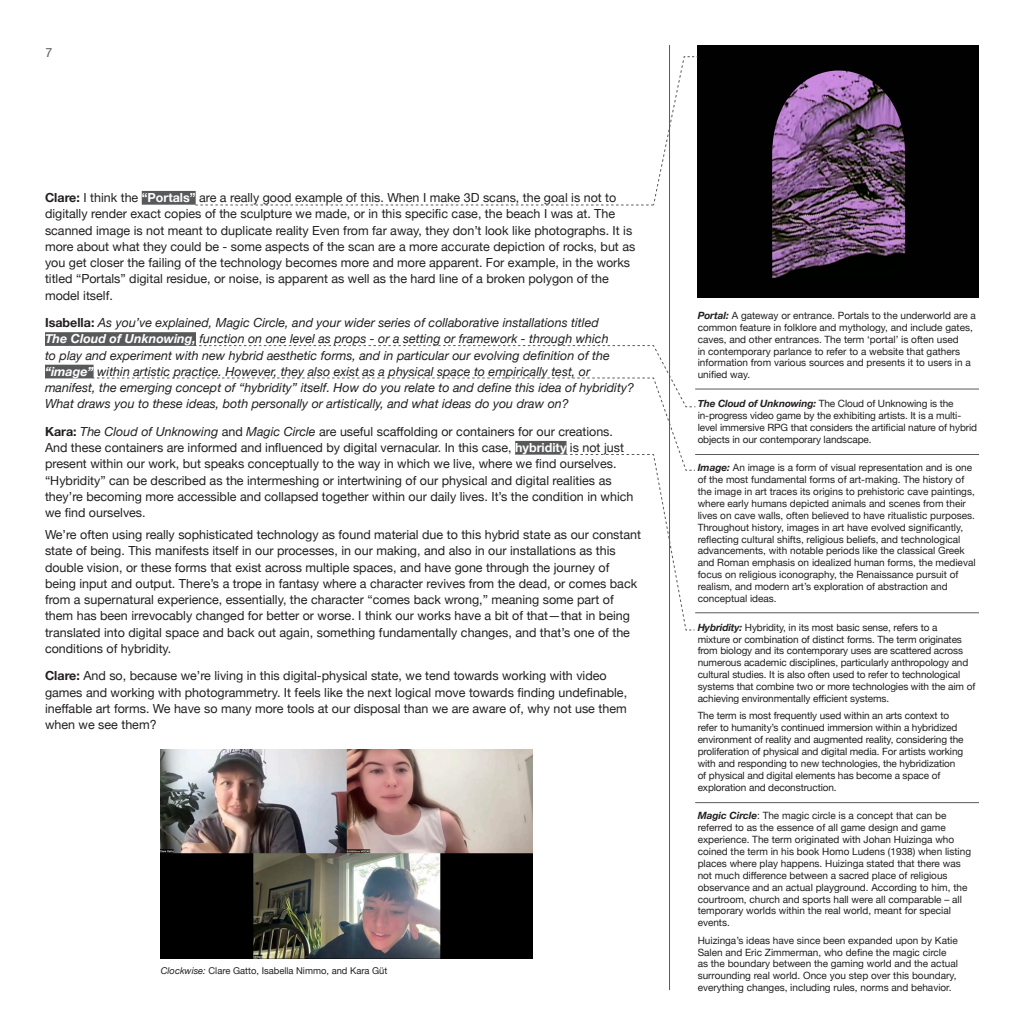
<style>
.page{position:relative;width:1024px;height:1035px;background:#fff}
.page>*{position:absolute;margin:0;border:0;box-sizing:border-box;transform-origin:0 0}
.t1{font:12.5px/16.2px "Helvetica Neue";color:#231f20}
.t2{font:italic 12.5px/16.2px "Helvetica Neue";color:#231f20}
.t3{font:12.5px "Helvetica Neue";color:#58595b}
.t4{font:10px/11.9px "Helvetica Neue";color:#231f20}
.t5{font:9.38px "Helvetica Neue";color:#231f20}
.s1{font-weight:700}
.s2{font-weight:700;color:#fff}
.s3{font-weight:700;font-style:normal}
.s4{font-style:italic}
.s5{font-weight:700;font-style:italic}
</style>
<div class="page">
<div style="left:142px;top:191px;width:54px;height:14px;background:#58595b"></div>
<div style="left:45px;top:332px;width:151px;height:14px;background:#58595b"></div>
<div style="left:45px;top:365px;width:49px;height:13px;background:#58595b"></div>
<hr style="left:669px;top:45px;width:1px;height:945px;background:#58595b">
<img style="left:161px;top:749px;width:371px;height:209px">
<img style="left:698px;top:45px;width:281px;height:253px">
<hr style="left:695px;top:389px;width:284px;height:1px;background:#58595b">
<hr style="left:695px;top:454px;width:284px;height:1px;background:#58595b">
<hr style="left:695px;top:612px;width:284px;height:1px;background:#58595b">
<hr style="left:695px;top:802px;width:284px;height:1px;background:#58595b">
<svg style="left:195px;top:56px;width:503px;height:150px"></svg>
<svg style="left:195px;top:345px;width:501px;height:286px"></svg>
<svg style="left:93px;top:377px;width:602px;height:94px"></svg>
<p class="t3" style="left:45px;top:43px;width:8px">7</p>
<p class="t1" style="left:45px;top:190px;width:592px"><span class="s1">Clare:</span> I think the <span class="s2">“Portals”</span> are a really good example of this. When I make 3D scans, the goal is not to digitally render exact copies of the sculpture we made, or in this specific case, the beach I was at. The scanned image is not meant to duplicate reality Even from far away, they don’t look like photographs. It is more about what they could be - some aspects of the scan are a more accurate depiction of rocks, but as you get closer the failing of the technology becomes more and more apparent. For example, in the works titled “Portals” digital residue, or noise, is apparent as well as the hard line of a broken polygon of the model itself.</p>
<p class="t2" style="left:45px;top:315px;width:590px"><span class="s3">Isabella:</span> As you’ve explained, Magic Circle, and your wider series of collaborative installations titled<br><span class="s2">The Cloud of Unknowing,</span> function on one level as props - or a setting or framework - through which<br>to play and experiment with new hybrid aesthetic forms, and in particular our evolving definition of the <span class="s2">“image”</span> within artistic practice. However, they also exist as a physical space to empirically test, or manifest, the emerging concept of “hybridity” itself. How do you relate to and define this idea of hybridity?<br>What draws you to these ideas, both personally or artistically, and what ideas do you draw on?</p>
<p class="t1" style="left:45px;top:424px;width:590px"><span class="s1">Kara:</span> <span class="s4">The Cloud of Unknowing</span> and <span class="s4">Magic Circle</span> are useful scaffolding or containers for our creations.<br>And these containers are informed and influenced by digital vernacular. In this case, <span class="s2">hybridity</span> is not just present within our work, but speaks conceptually to the way in which we live, where we find ourselves. “Hybridity” can be described as the intermeshing or intertwining of our physical and digital realities as they’re becoming more accessible and collapsed together within our daily lives. It’s the condition in which we find ourselves.</p>
<p class="t1" style="left:45px;top:527px;width:597px">We’re often using really sophisticated technology as found material due to this hybrid state as our constant state of being. This manifests itself in our processes, in our making, and also in our installations as this double vision, or these forms that exist across multiple spaces, and have gone through the journey of being input and output. There’s a trope in fantasy where a character revives from the dead, or comes back from a supernatural experience, essentially, the character “comes back wrong,” meaning some part of them has been irrevocably changed for better or worse. I think our works have a bit of that—that in being translated into digital space and back out again, something fundamentally changes, and that’s one of the conditions of hybridity.</p>
<p class="t1" style="left:45px;top:668px;width:584px"><span class="s1">Clare:</span> And so, because we’re living in this digital-physical state, we tend towards working with video games and working with photogrammetry. It feels like the next logical move towards finding undefinable, ineffable art forms. We have so many more tools at our disposal than we are aware of, why not use them when we see them?</p>
<p class="t5" style="left:161px;top:964px;width:228px"><span class="s4">Clockwise:</span> Clare Gatto, Isabella Nimmo, and Kara Güt</p>
<p class="t4" style="left:698px;top:310px;width:280px"><span class="s5">Portal:</span> A gateway or entrance. Portals to the underworld are a common feature in folklore and mythology, and include gates, caves, and other entrances. The term ‘portal’ is often used<br>in contemporary parlance to refer to a website that gathers information from various sources and presents it to users in a unified way.</p>
<p class="t4" style="left:698px;top:398px;width:281px"><span class="s5">The Cloud of Unknowing:</span> The Cloud of Unknowing is the in-progress video game by the exhibiting artists. It is a multi&shy;level immersive RPG that considers the artificial nature of hybrid objects in our contemporary landscape.</p>
<p class="t4" style="left:698px;top:462px;width:279px"><span class="s5">Image:</span> An image is a form of visual representation and is one of the most fundamental forms of art-making. The history of the image in art traces its origins to prehistoric cave paintings, where early humans depicted animals and scenes from their lives on cave walls, often believed to have ritualistic purposes.<br>Throughout history, images in art have evolved significantly, reflecting cultural shifts, religious beliefs, and technological advancements, with notable periods like the classical Greek and Roman emphasis on idealized human forms, the medieval focus on religious iconography, the Renaissance pursuit of realism, and modern art’s exploration of abstraction and conceptual ideas.</p>
<p class="t4" style="left:698px;top:622px;width:279px"><span class="s5">Hybridity:</span> Hybridity, in its most basic sense, refers to a<br>mixture or combination of distinct forms. The term originates from biology and its contemporary uses are scattered across numerous academic disciplines, particularly anthropology and cultural studies. It is also often used to refer to technological systems that combine two or more technologies with the aim of achieving environmentally efficient systems.</p>
<p class="t4" style="left:698px;top:711px;width:267px">The term is most frequently used within an arts context to refer to humanity’s continued immersion within a hybridized environment of reality and augmented reality, considering the proliferation of physical and digital media. For artists working with and responding to new technologies, the hybridization of physical and digital elements has become a space of exploration and deconstruction.</p>
<p class="t4" style="left:698px;top:811px;width:275px"><span class="s5">Magic Circle</span>: The magic circle is a concept that can be referred to as the essence of all game design and game experience. The term originated with Johan Huizinga who coined the term in his book Homo Ludens (1938) when listing places where play happens. Huizinga stated that there was not much difference between a sacred place of religious observance and an actual playground. According to him, the courtroom, church and sports hall were all comparable – all temporary worlds within the real world, meant for special events.</p>
<p class="t4" style="left:698px;top:935px;width:262px">Huizinga’s ideas have since been expanded upon by Katie Salen and Eric Zimmerman, who define the magic circle as the boundary between the gaming world and the actual surrounding real world. Once you step over this boundary, everything changes, including rules, norms and behavior.</p>
</div>
